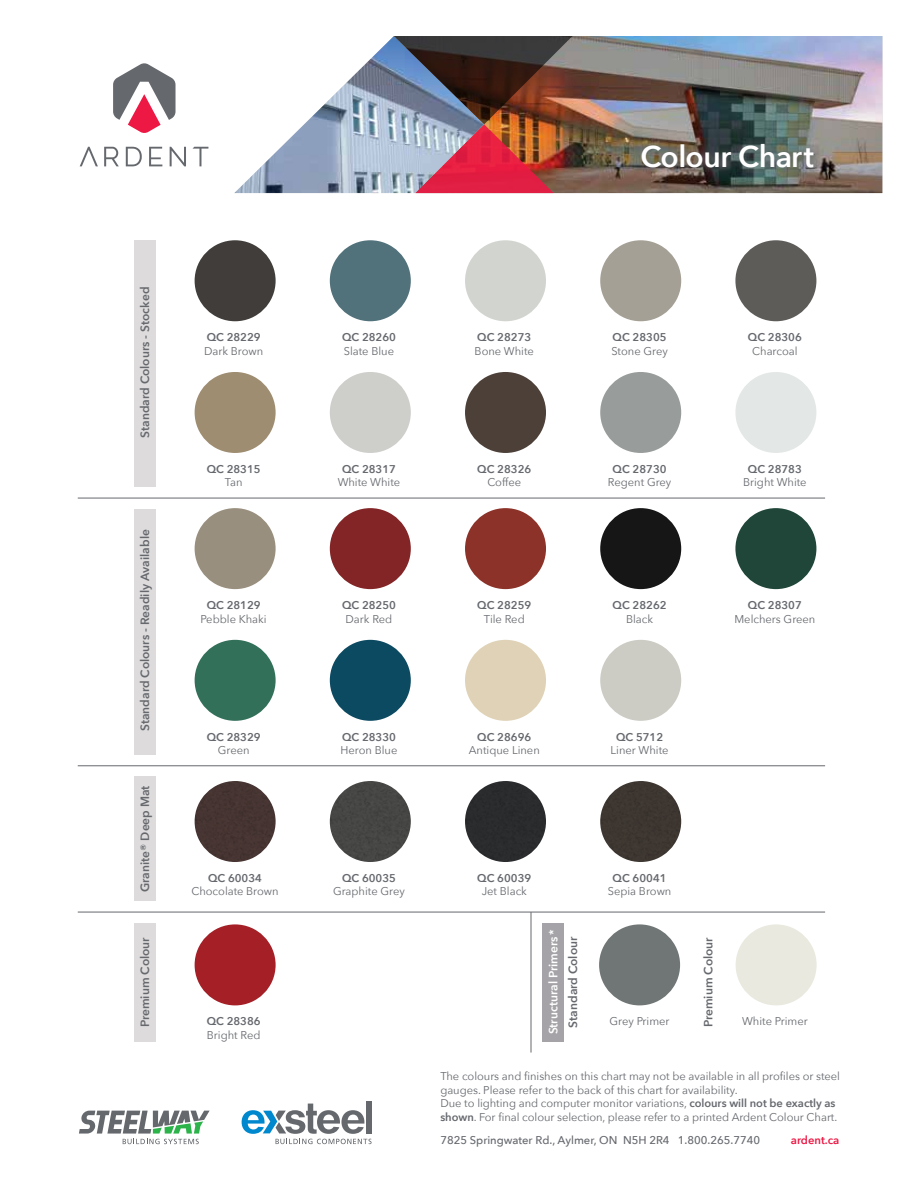
<style>
.page{position:relative;width:918px;height:1188px;background:#fff}
.page>*{position:absolute;margin:0;border:0;box-sizing:border-box;transform-origin:0 0}
.t1{font:600 30px "Avenir Next";letter-spacing:-.015em;color:#fff}
.t2{font:600 12px "Avenir Next";color:#65686d}
.t3{font:600 12px "Avenir Next";color:#fff}
.t4{font:11.25px/13.5px "Avenir Next";letter-spacing:-.005em;color:#65686d}
.t5{font:600 11.25px "Avenir Next";color:#65686d}
.t6{font:500 11.25px "Avenir Next";color:#65686d}
.t7{font:600 11.25px "Avenir Next";color:#ed1844}
.s1{font-weight:600}
</style>
<div class="page">
<div style="left:195px;top:240px;width:81px;height:81px;background:#403d3a;border-radius:50%"></div>
<div style="left:465px;top:240px;width:81px;height:81px;background:#d2d4cf;border-radius:50%"></div>
<div style="left:330px;top:240px;width:81px;height:81px;background:#51717b;border-radius:50%"></div>
<div style="left:735px;top:240px;width:81px;height:81px;background:#5e5c59;border-radius:50%"></div>
<div style="left:600px;top:240px;width:81px;height:81px;background:#a5a095;border-radius:50%"></div>
<div style="left:195px;top:372px;width:81px;height:81px;background:#9e8d71;border-radius:50%"></div>
<div style="left:465px;top:372px;width:81px;height:81px;background:#4c4039;border-radius:50%"></div>
<div style="left:330px;top:372px;width:81px;height:81px;background:#cecfcb;border-radius:50%"></div>
<div style="left:735px;top:372px;width:81px;height:81px;background:#e3e8e6;border-radius:50%"></div>
<div style="left:600px;top:372px;width:81px;height:81px;background:#989d9b;border-radius:50%"></div>
<div style="left:195px;top:508px;width:81px;height:81px;background:#998f7e;border-radius:50%"></div>
<div style="left:465px;top:508px;width:81px;height:81px;background:#8c3228;border-radius:50%"></div>
<div style="left:330px;top:508px;width:81px;height:81px;background:#832526;border-radius:50%"></div>
<div style="left:735px;top:508px;width:81px;height:81px;background:#1f4639;border-radius:50%"></div>
<div style="left:600px;top:508px;width:81px;height:81px;background:#161617;border-radius:50%"></div>
<div style="left:195px;top:640px;width:81px;height:81px;background:#33705a;border-radius:50%"></div>
<div style="left:465px;top:640px;width:81px;height:81px;background:#dfd2b6;border-radius:50%"></div>
<div style="left:330px;top:640px;width:81px;height:81px;background:#0c4a62;border-radius:50%"></div>
<div style="left:600px;top:640px;width:81px;height:81px;background:#ccccc5;border-radius:50%"></div>
<img style="left:573px;top:36px;width:309px;height:157px">
<img style="left:234px;top:36px;width:339px;height:157px">
<svg style="left:113px;top:63px;width:63px;height:70px"></svg>
<svg style="left:80px;top:147px;width:128px;height:19px"></svg>
<svg style="left:79px;top:1111px;width:131px;height:33px"></svg>
<div style="left:366px;top:1101px;width:6px;height:33px;background:#65686d"></div>
<svg style="left:242px;top:1104px;width:130px;height:40px"></svg>
<hr style="left:78px;top:498px;width:747px;height:1px;background:#65686d">
<hr style="left:78px;top:766px;width:747px;height:1px;background:#65686d">
<hr style="left:78px;top:912px;width:747px;height:1px;background:#65686d">
<div style="left:195px;top:781px;width:81px;height:81px;background:#463432;border-radius:40px"></div>
<div style="left:465px;top:781px;width:81px;height:81px;background:#2a2b2d;border-radius:40px"></div>
<div style="left:330px;top:781px;width:81px;height:81px;background:#464644;border-radius:40px"></div>
<div style="left:600px;top:781px;width:81px;height:81px;background:#3e3731;border-radius:40px"></div>
<div style="left:134px;top:777px;width:22px;height:124px;background:#dddbdc"></div>
<div style="left:134px;top:923px;width:22px;height:119px;background:#dddbdc"></div>
<div style="left:195px;top:924px;width:81px;height:81px;background:#a41f26;border-radius:50%"></div>
<div style="left:736px;top:924px;width:81px;height:81px;background:#e9e9df;border-radius:50%"></div>
<div style="left:599px;top:924px;width:81px;height:81px;background:#707675;border-radius:50%"></div>
<div style="left:542px;top:923px;width:22px;height:119px;background:#a5a3a7"></div>
<div style="left:134px;top:241px;width:22px;height:246px;background:#dddbdc"></div>
<div style="left:134px;top:509px;width:22px;height:246px;background:#dddbdc"></div>
<img style="left:635px;top:137px;width:188px;height:39px">
<hr style="left:531px;top:912px;width:1px;height:141px;background:#65686d">
<p class="t2" style="left:135px;top:438px;width:152px;rotate:-90deg">Standard Colours - Stocked</p>
<p class="t2" style="left:135px;top:731px;width:203px;rotate:-90deg">Standard Colours - Readily Available</p>
<p class="t2" style="left:135px;top:892px;width:108px;rotate:-90deg">Granite® Deep Mat</p>
<p class="t2" style="left:135px;top:1027px;width:91px;rotate:-90deg">Premium Colour</p>
<p class="t5" style="left:207px;top:328px;width:55px">QC 28229</p>
<p class="t4" style="left:204px;top:344px;width:61px">Dark Brown</p>
<p class="t5" style="left:207px;top:459px;width:55px">QC 28315</p>
<p class="t4" style="left:225px;top:475px;width:19px">Tan</p>
<p class="t5" style="left:207px;top:596px;width:55px">QC 28129</p>
<p class="t4" style="left:201px;top:611px;width:68px">Pebble Khaki</p>
<p class="t5" style="left:207px;top:727px;width:55px">QC 28329</p>
<p class="t4" style="left:218px;top:743px;width:33px">Green</p>
<p class="t5" style="left:208px;top:868px;width:55px">QC 60034</p>
<p class="t4" style="left:191px;top:884px;width:89px">Chocolate Brown</p>
<p class="t5" style="left:207px;top:1012px;width:55px">QC 28386</p>
<p class="t4" style="left:207px;top:1028px;width:55px">Bright Red</p>
<h1 class="t1" style="left:640px;top:130px;width:175px">Colour Chart</h1>
<p class="t5" style="left:342px;top:328px;width:55px">QC 28260</p>
<p class="t4" style="left:344px;top:344px;width:52px">Slate Blue</p>
<p class="t5" style="left:477px;top:328px;width:55px">QC 28273</p>
<p class="t4" style="left:475px;top:344px;width:61px">Bone White</p>
<p class="t5" style="left:613px;top:328px;width:55px">QC 28305</p>
<p class="t4" style="left:611px;top:344px;width:58px">Stone Grey</p>
<p class="t5" style="left:748px;top:328px;width:55px">QC 28306</p>
<p class="t4" style="left:752px;top:344px;width:47px">Charcoal</p>
<p class="t5" style="left:342px;top:459px;width:55px">QC 28317</p>
<p class="t4" style="left:338px;top:475px;width:64px">White White</p>
<p class="t5" style="left:477px;top:459px;width:55px">QC 28326</p>
<p class="t4" style="left:487px;top:475px;width:35px">Coffee</p>
<p class="t5" style="left:613px;top:459px;width:55px">QC 28730</p>
<p class="t4" style="left:608px;top:475px;width:65px">Regent Grey</p>
<p class="t5" style="left:748px;top:459px;width:55px">QC 28783</p>
<p class="t4" style="left:743px;top:475px;width:65px">Bright White</p>
<p class="t5" style="left:342px;top:596px;width:55px">QC 28250</p>
<p class="t4" style="left:346px;top:611px;width:48px">Dark Red</p>
<p class="t5" style="left:477px;top:596px;width:55px">QC 28259</p>
<p class="t4" style="left:484px;top:611px;width:42px">Tile Red</p>
<p class="t5" style="left:613px;top:596px;width:55px">QC 28262</p>
<p class="t4" style="left:626px;top:611px;width:29px">Black</p>
<p class="t5" style="left:748px;top:596px;width:55px">QC 28307</p>
<p class="t4" style="left:734px;top:611px;width:82px">Melchers Green</p>
<p class="t5" style="left:342px;top:727px;width:55px">QC 28330</p>
<p class="t4" style="left:341px;top:743px;width:58px">Heron Blue</p>
<p class="t5" style="left:477px;top:727px;width:55px">QC 28696</p>
<p class="t4" style="left:469px;top:743px;width:73px">Antique Linen</p>
<p class="t5" style="left:616px;top:727px;width:49px">QC 5712</p>
<p class="t4" style="left:611px;top:743px;width:59px">Liner White</p>
<p class="t5" style="left:342px;top:868px;width:55px">QC 60035</p>
<p class="t4" style="left:333px;top:884px;width:73px">Graphite Grey</p>
<p class="t5" style="left:477px;top:868px;width:55px">QC 60039</p>
<p class="t4" style="left:482px;top:884px;width:47px">Jet Black</p>
<p class="t3" style="left:543px;top:1034px;width:106px;rotate:-90deg">Structural Primers*</p>
<p class="t2" style="left:563px;top:1028px;width:92px;rotate:-90deg">Standard Colour</p>
<p class="t5" style="left:613px;top:868px;width:55px">QC 60041</p>
<p class="t4" style="left:608px;top:884px;width:65px">Sepia Brown</p>
<p class="t2" style="left:698px;top:1027px;width:91px;rotate:-90deg">Premium Colour</p>
<p class="t4" style="left:610px;top:1014px;width:62px">Grey Primer</p>
<p class="t4" style="left:742px;top:1014px;width:67px">White Primer</p>
<p class="t4" style="left:440px;top:1069px;width:401px">The colours and finishes on this chart may not be available in all profiles or steel gauges. Please refer to the back of this chart for availability.<br>Due to lighting and computer monitor variations, <span class="s1">colours will not be exactly as shown</span>. For final colour selection, please refer to a printed Ardent Colour Chart.</p>
<p class="t6" style="left:440px;top:1131px;width:321px">7825 Springwater Rd., Aylmer, ON N5H 2R4 1.800.265.7740</p>
<p class="t7" style="left:791px;top:1130px;width:50px">ardent.ca</p>
</div>
